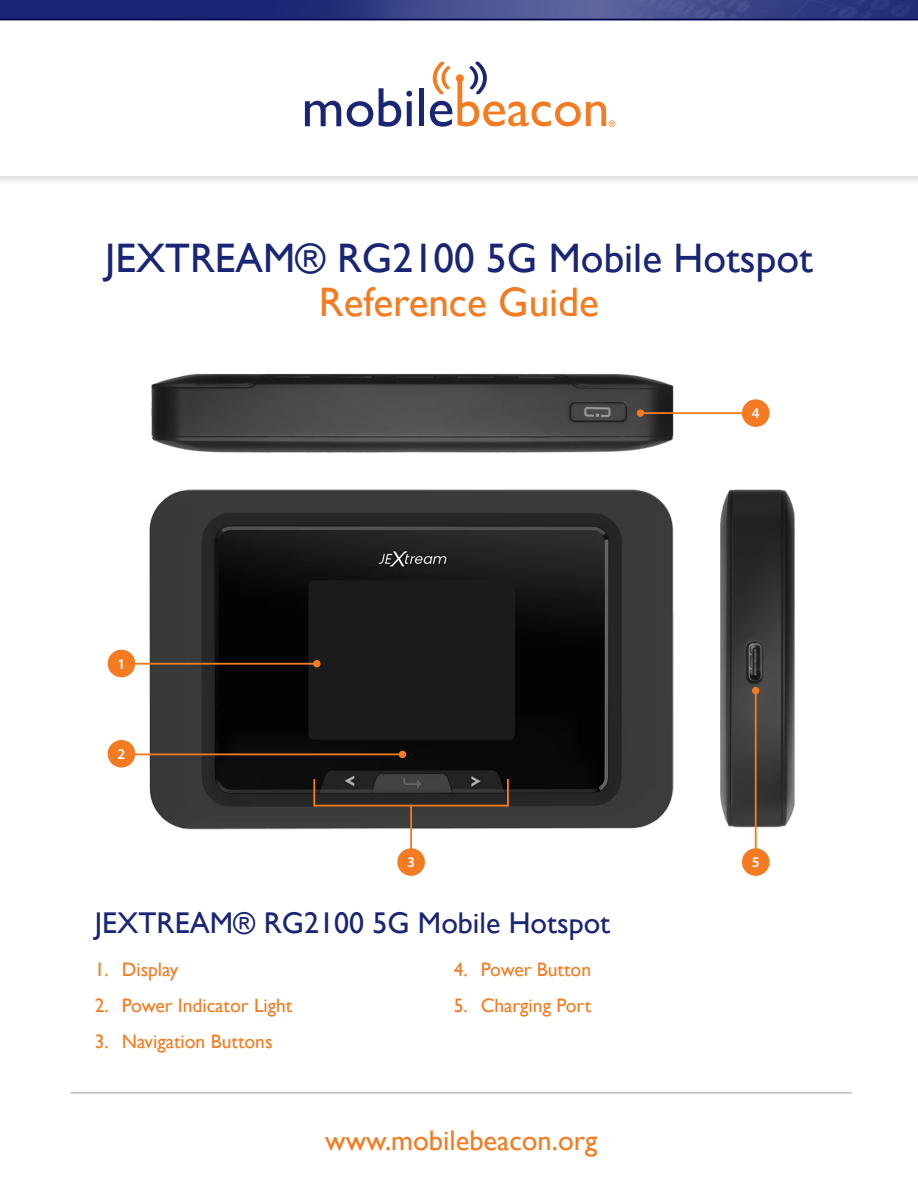
<style>
.page{position:relative;width:918px;height:1188px;background:#fff}
.page>*{position:absolute;margin:0;border:0;box-sizing:border-box;transform-origin:0 0}
.t1{font:41.25px "Gill Sans";color:#192575}
.t2{font:41.25px "Gill Sans";color:#f47b21}
.t3{font:30px "Gill Sans";color:#192575}
.t4{font:28.5px "Gill Sans";color:#f47b21}
.Paragraph_Style_2{font:19.5px "Gill Sans";color:#f47b21}
.Numbered_List{font:600 14.7px "Myriad Pro";color:#fff}
</style>
<div class="page">
<div style="left:0;top:0;width:918px;height:186px;background:#231f20;opacity:.2"></div>
<div style="left:0;top:0;width:918px;height:176px;background:#fff"></div>
<svg style="left:0;top:0;width:918px;height:19px;background:#323c82"></svg>
<hr style="left:0;top:19px;width:918px;height:1px;background:#05074e">
<svg style="left:305px;top:101px;width:36px;height:25px"></svg>
<svg style="left:347px;top:101px;width:26px;height:26px"></svg>
<svg style="left:379px;top:88px;width:33px;height:39px"></svg>
<div style="left:419px;top:88px;width:5px;height:38px;background:#192575"></div>
<svg style="left:430px;top:62px;width:185px;height:65px"></svg>
<hr style="left:70px;top:1093px;width:782px;height:1px;background:#97999c">
<img style="left:151px;top:373px;width:523px;height:80px">
<hr style="left:640px;top:412px;width:118px;height:2px;background:#f47b21">
<div style="left:637px;top:409px;width:7px;height:8px;background:#f47b21;border-radius:50%"></div>
<img style="left:147px;top:489px;width:527px;height:341px">
<div style="left:108px;top:650px;width:27px;height:27px;background:#f47b21;border-radius:50%"></div>
<hr style="left:133px;top:663px;width:184px;height:2px;background:#f47b21">
<div style="left:313px;top:660px;width:8px;height:7px;background:#f47b21;border-radius:50%"></div>
<div style="left:108px;top:740px;width:27px;height:28px;background:#f47b21;border-radius:50%"></div>
<hr style="left:121px;top:753px;width:281px;height:2px;background:#f47b21">
<div style="left:399px;top:751px;width:7px;height:7px;background:#f47b21;border-radius:50%"></div>
<hr style="left:313px;top:779px;width:2px;height:28px;background:#f47b21">
<hr style="left:314px;top:805px;width:194px;height:2px;background:#f47b21">
<hr style="left:507px;top:779px;width:2px;height:28px;background:#f47b21">
<hr style="left:410px;top:805px;width:2px;height:53px;background:#f47b21">
<div style="left:397px;top:848px;width:28px;height:28px;background:#f47b21;border-radius:50%"></div>
<img style="left:720px;top:489px;width:75px;height:342px">
<div style="left:742px;top:848px;width:28px;height:28px;background:#f47b21;border-radius:50%"></div>
<hr style="left:755px;top:691px;width:2px;height:167px;background:#f47b21">
<div style="left:752px;top:687px;width:7px;height:7px;background:#f47b21;border-radius:50%"></div>
<div style="left:742px;top:399px;width:28px;height:28px;background:#f47b21;border-radius:50%"></div>
<p class="t1" style="left:105px;top:234px;width:709px">JEXTREAM® RG2100 5G Mobile Hotspot</p>
<p class="t2" style="left:319px;top:278px;width:282px">Reference Guide</p>
<p class="Numbered_List" style="left:117px;top:654px;width:9px">1</p>
<p class="Numbered_List" style="left:117px;top:744px;width:9px">2</p>
<p class="Numbered_List" style="left:752px;top:404px;width:9px">4</p>
<p class="Numbered_List" style="left:407px;top:853px;width:9px">3</p>
<p class="Numbered_List" style="left:752px;top:853px;width:9px">5</p>
<p class="t3" style="left:95px;top:905px;width:517px">JEXTREAM® RG2100 5G Mobile Hotspot</p>
<p class="Paragraph_Style_2" style="left:95px;top:958px;width:85px">1. Display</p>
<p class="Paragraph_Style_2" style="left:95px;top:994px;width:199px">2. Power Indicator Light</p>
<p class="Paragraph_Style_2" style="left:95px;top:1030px;width:179px">3. Navigation Buttons</p>
<p class="Paragraph_Style_2" style="left:454px;top:958px;width:139px">4. Power Button</p>
<p class="Paragraph_Style_2" style="left:454px;top:994px;width:139px">5. Charging Port</p>
<p class="t4" style="left:325px;top:1124px;width:274px">www.mobilebeacon.org</p>
</div>
